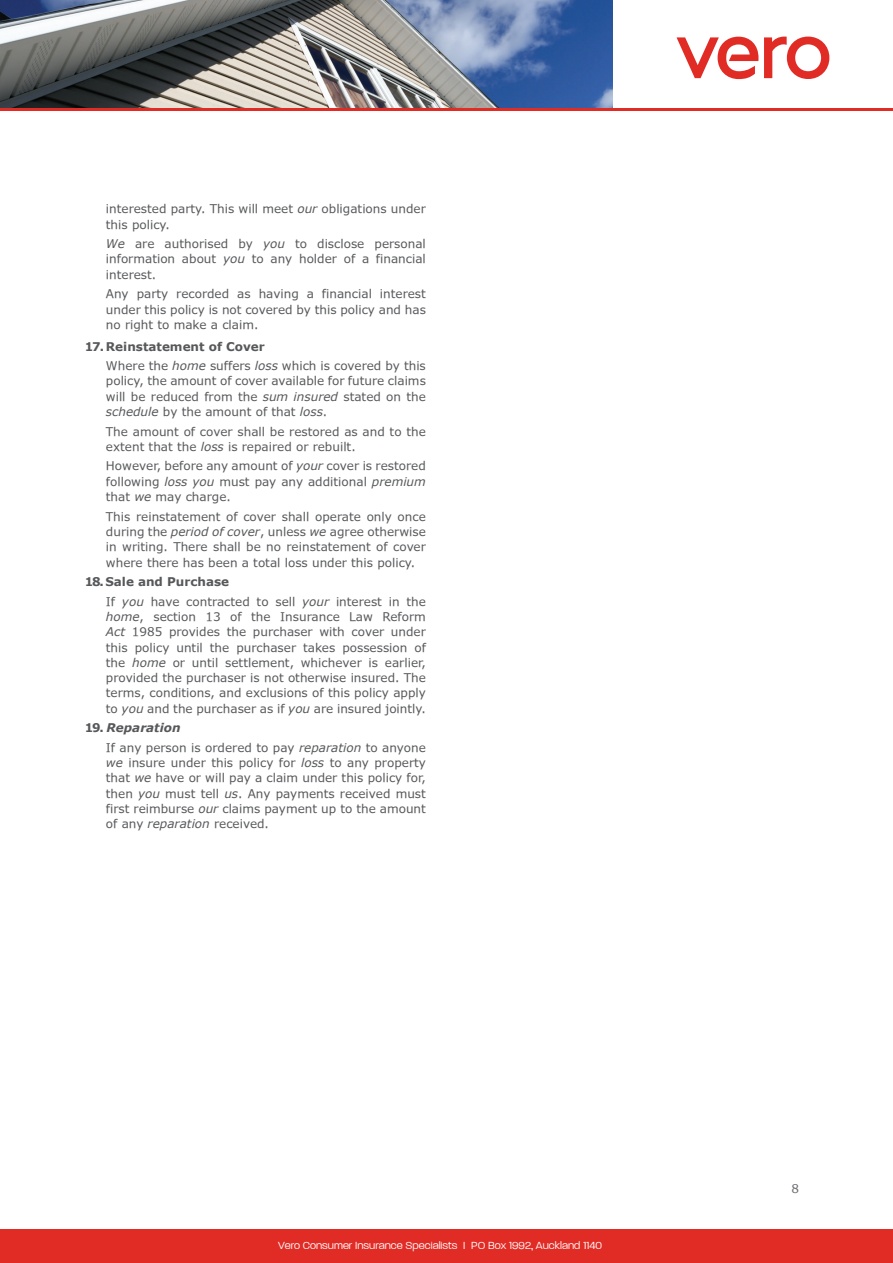
<style>
.page{position:relative;width:893px;height:1263px;background:#fff}
.page>*{position:absolute;margin:0;border:0;box-sizing:border-box;transform-origin:0 0}
.indent_5{font:12px/15.3px "Verdana Digiscream Normal";color:#57585a;text-align:justify}
.t1{font:300 12px "V Paralucent";color:#fff}
.Grey_sub_heading{font:700 12px "Verdana";color:#57585a}
.Paragraph_Style1{font:700 12px "Verdana";color:#57585a}
.Paragraph_Style1-2{font:italic 700 12px "Verdana";color:#57585a}
.t2{font:12px "Verdana Digiscream Normal";color:#6c6d70}
.s1{font-family:"Verdana";font-style:italic}
.s2{font-style:normal}
</style>
<div class="page">
<img style="left:0;top:0;width:612px;height:108px">
<div style="left:0;top:1229px;width:893px;height:34px;background:#e12c26"></div>
<hr style="left:0;top:108px;width:893px;height:3px;background:#e12c26">
<svg style="left:676px;top:37px;width:82px;height:42px"></svg>
<svg style="left:764px;top:37px;width:65px;height:42px"></svg>
<p class="indent_5" style="left:106px;top:201px;width:321px">interested party. This will meet <span class="s1">our</span> obligations under this policy.</p>
<p class="indent_5" style="left:106px;top:236px;width:321px"><span class="s1">We</span> are authorised by <span class="s1">you</span> to disclose personal information about <span class="s1">you</span> to any holder of a financial interest.</p>
<p class="indent_5" style="left:106px;top:286px;width:321px">Any party recorded as having a financial interest under this policy is not covered by this policy and has no right to make a claim.</p>
<p class="Grey_sub_heading" style="left:85px;top:339px;width:182px">17.Reinstatement of Cover</p>
<p class="indent_5" style="left:106px;top:357px;width:321px">Where the <span class="s1">home</span> suffers <span class="s1">loss</span> which is covered by this policy, the amount of cover available for future claims will be reduced from the <span class="s1">sum insured</span> stated on the <span class="s1">schedule</span> by the amount of that <span class="s1">loss</span>.</p>
<p class="indent_5" style="left:106px;top:423px;width:321px">The amount of cover shall be restored as and to the extent that the <span class="s1">loss</span> is repaired or rebuilt.</p>
<p class="indent_5" style="left:106px;top:458px;width:321px">However, before any amount of <span class="s1">your</span> cover is restored following <span class="s1">loss you</span> must pay any additional <span class="s1">premium </span>that <span class="s1">we</span> may charge.</p>
<p class="indent_5" style="left:106px;top:508px;width:321px">This reinstatement of cover shall operate only once during the <span class="s1">period of cover</span>, unless <span class="s1">we</span> agree otherwise in writing. There shall be no reinstatement of cover where there has been a total loss under this policy.</p>
<p class="Paragraph_Style1" style="left:85px;top:574px;width:146px">18. Sale and Purchase</p>
<p class="indent_5" style="left:106px;top:593px;width:321px">If <span class="s1">you</span> have contracted to sell <span class="s1">your</span> interest in the <span class="s1">home</span>, section 13 of the Insurance Law Reform <span class="s1">Act</span> 1985 provides the purchaser with cover under this policy until the purchaser takes possession of the <span class="s1">home</span> or until settlement, whichever is earlier, provided the purchaser is not otherwise insured. The terms, conditions, and exclusions of this policy apply to <span class="s1">you</span> and the purchaser as if <span class="s1">you</span> are insured jointly.</p>
<p class="Paragraph_Style1-2" style="left:85px;top:720px;width:97px"><span class="s2">19.</span> Reparation</p>
<p class="indent_5" style="left:106px;top:739px;width:321px">If any person is ordered to pay <span class="s1">reparation</span> to anyone <span class="s1">we</span> insure under this policy for <span class="s1">loss</span> to any property that <span class="s1">we</span> have or will pay a claim under this policy for, then <span class="s1">you</span> must tell <span class="s1">us</span>. Any payments received must first reimburse <span class="s1">our</span> claims payment up to the amount of any <span class="s1">reparation</span> received.</p>
<p class="t1" style="left:278px;top:1239px;width:326px">Vero Consumer Insurance Specialists I PO Box 1992, Auckland 1140</p>
<p class="t2" style="left:791px;top:1180px;width:9px">8</p>
</div>
